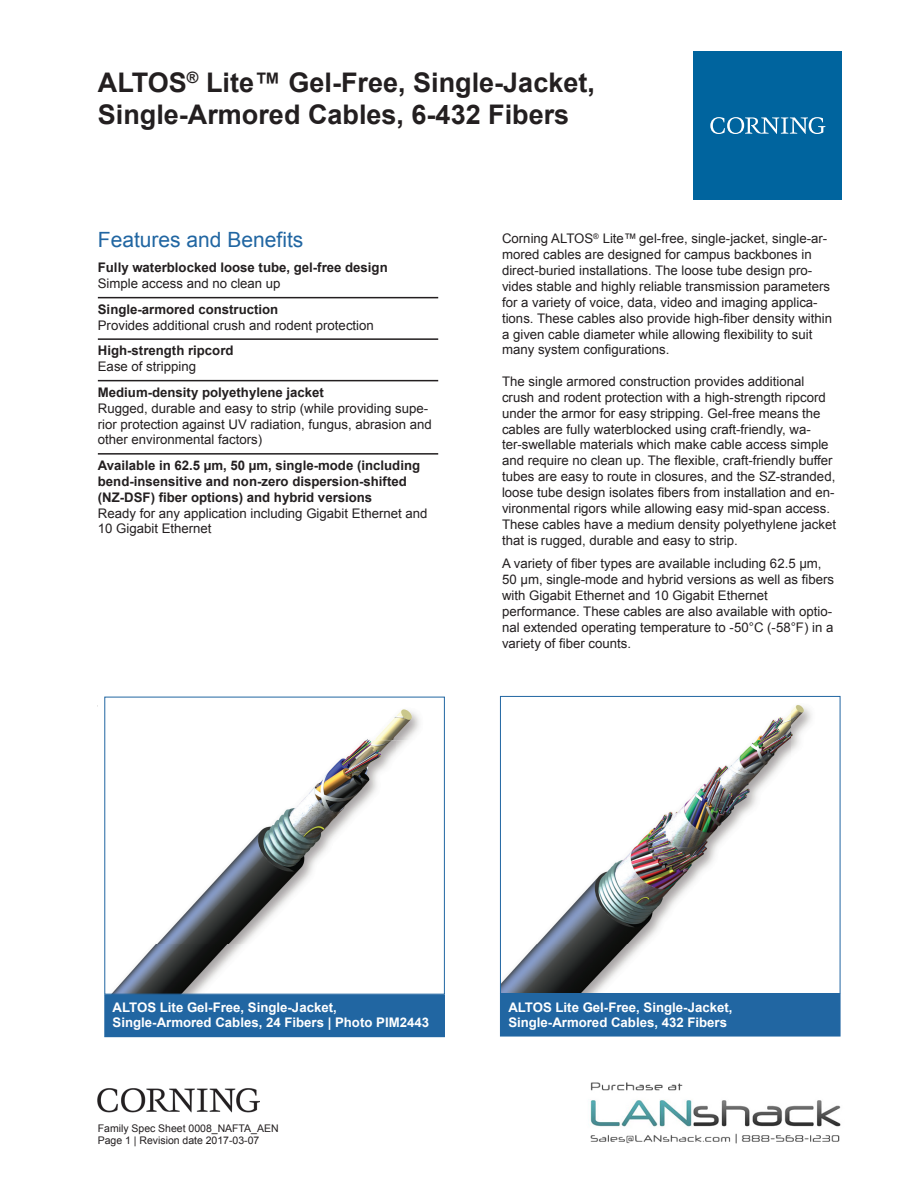
<style>
.page{position:relative;width:919px;height:1187px;background:#fff}
.page>*{position:absolute;margin:0;border:0;box-sizing:border-box;transform-origin:0 0}
.t1{font:700 27px/32.4px "Arial";color:#231f20}
.t2{font:21px "Arial";color:#2166a2}
.t3{font:13.2px/15.9px "Arial";color:#231f20}
.t4{font:700 13.2px/15.9px "Arial";color:#231f20}
.t5{font:700 13.2px/15px "Arial";color:#fff}
.t6{font:10.5px/12.6px "Arial";color:#231f20}
</style>
<div class="page">
<hr style="left:98px;top:297px;width:340px;height:1px;background:#231f20">
<hr style="left:98px;top:338px;width:340px;height:2px;background:#231f20">
<hr style="left:98px;top:380px;width:340px;height:1px;background:#231f20">
<hr style="left:98px;top:453px;width:340px;height:1px;background:#231f20">
<img style="left:113px;top:738px;width:297px;height:254px">
<img style="left:376px;top:709px;width:44px;height:29px">
<div style="left:105px;top:994px;width:339px;height:42px;background:#2166a2"></div>
<div style="left:104px;top:994px;width:340px;height:42px;border:1px solid #2166a2"></div>
<img style="left:502px;top:705px;width:310px;height:286px">
<div style="left:500px;top:696px;width:340px;height:297px;border:1px solid #2166a2"></div>
<div style="left:500px;top:994px;width:340px;height:41px;background:#2166a2"></div>
<div style="left:500px;top:993px;width:340px;height:43px;border:1px solid #2166a2"></div>
<div style="left:693px;top:51px;width:149px;height:149px;background:#00649e"></div>
<svg style="left:710px;top:117px;width:115px;height:17px"></svg>
<img style="left:98px;top:1088px;width:161px;height:24px">
<img style="left:590px;top:1082px;width:251px;height:62px">
<h1 class="t1" style="left:98px;top:66px;width:498px">ALTOS<sup>®</sup> Lite™ Gel-Free, Single-Jacket,<br>Single-Armored Cables, 6-432 Fibers</h1>
<h2 class="t2" style="left:98px;top:225px;width:207px">Features and Benefits</h2>
<p class="t4" style="left:98px;top:260px;width:291px">Fully waterblocked loose tube, gel-free design</p>
<p class="t3" style="left:98px;top:275px;width:184px">Simple access and no clean up</p>
<p class="t4" style="left:98px;top:301px;width:182px">Single-armored construction</p>
<p class="t3" style="left:98px;top:317px;width:277px">Provides additional crush and rodent protection</p>
<p class="t4" style="left:98px;top:343px;width:137px">High-strength ripcord</p>
<p class="t3" style="left:98px;top:358px;width:100px">Ease of stripping</p>
<p class="t4" style="left:98px;top:384px;width:227px">Medium-density polyethylene jacket</p>
<p class="t3" style="left:98px;top:400px;width:335px">Rugged, durable and easy to strip (while providing supe&shy;rior protection against UV radiation, fungus, abrasion and other environmental factors)</p>
<p class="t4" style="left:98px;top:457px;width:324px">Available in 62.5 µm, 50 µm, single-mode (including bend-insensitive and non-zero dispersion-shifted (NZ-DSF) fiber options) and hybrid versions</p>
<p class="t3" style="left:98px;top:505px;width:331px">Ready for any application including Gigabit Ethernet and<br>10 Gigabit Ethernet</p>
<p class="t3" style="left:502px;top:231px;width:331px">Corning ALTOS<sup>®</sup> Lite™ gel-free, single-jacket, single-ar&shy;mored cables are designed for campus backbones in direct-buried installations. The loose tube design pro&shy;vides stable and highly reliable transmission parameters for a variety of voice, data, video and imaging applica&shy;tions. These cables also provide high-fiber density within a given cable diameter while allowing flexibility to suit many system configurations.</p>
<p class="t3" style="left:502px;top:373px;width:335px">The single armored construction provides additional crush and rodent protection with a high-strength ripcord under the armor for easy stripping. Gel-free means the cables are fully waterblocked using craft-friendly, wa&shy;ter-swellable materials which make cable access simple and require no clean up. The flexible, craft-friendly buffer tubes are easy to route in closures, and the SZ-stranded, loose tube design isolates fibers from installation and en&shy;vironmental rigors while allowing easy mid-span access.<br>These cables have a medium density polyethylene jacket that is rugged, durable and easy to strip.</p>
<p class="t3" style="left:502px;top:555px;width:333px">A variety of fiber types are available including 62.5 μm, 50 μm, single-mode and hybrid versions as well as fibers with Gigabit Ethernet and 10 Gigabit Ethernet performance. These cables are also available with optio&shy;nal extended operating temperature to -50°C (-58°F) in a variety of fiber counts.</p>
<p class="t5" style="left:113px;top:1000px;width:318px">ALTOS Lite Gel-Free, Single-Jacket,<br>Single-Armored Cables, 24 Fibers | Photo PIM2443</p>
<p class="t5" style="left:508px;top:999px;width:225px">ALTOS Lite Gel-Free, Single-Jacket,<br>Single-Armored Cables, 432 Fibers</p>
<p class="t6" style="left:98px;top:1121px;width:182px">Family Spec Sheet 0008_NAFTA_AEN<br>Page 1 | Revision date 2017-03-07</p>
</div>
